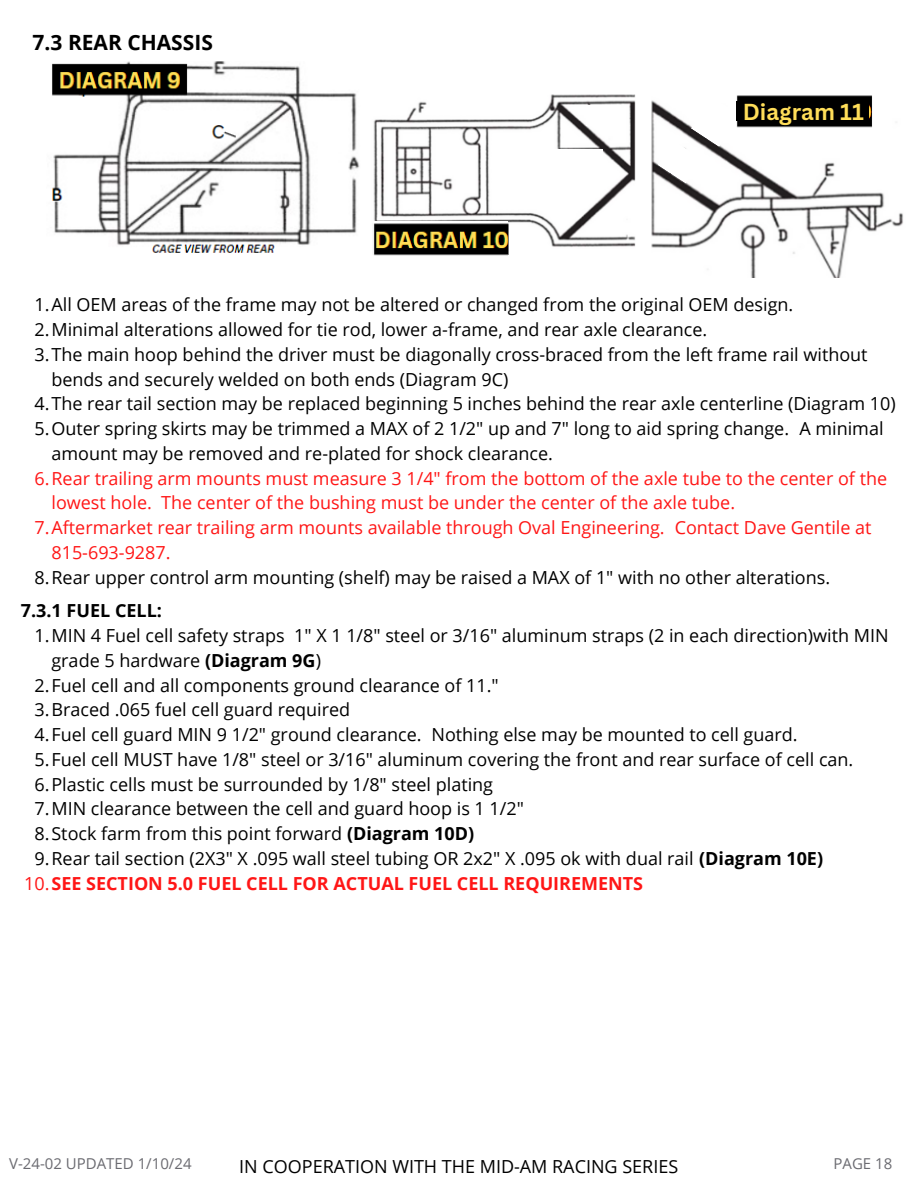
<style>
.page{position:relative;width:918px;height:1188px;background:#fff}
.page>*{position:absolute;margin:0;border:0;box-sizing:border-box;transform-origin:0 0}
.t1{font:700 22.5px "Canva Sans";color:#ffde59}
.t2{font:700 21px "Open Sans";color:#000}
.t3{font:18px/24.8px "Open Sans";color:#000}
.t4{font:18px/24.8px "Open Sans";color:#ff1616}
.t5{font:700 18px "Open Sans";color:#ff1616}
.t6{font:700 18px "Open Sans";color:#000}
.t7{font:15px "Open Sans";color:#6b6b71}
.s1{font-weight:700}
.s2{font-weight:400}
</style>
<div class="page">
<img style="left:52px;top:62px;width:851px;height:216px">
<img style="left:374px;top:222px;width:134px;height:34px">
<div style="left:737px;top:101px;width:132px;height:20px;background:#000"></div>
<div style="left:516px;top:150px;width:87px;height:41px;background:#fff"></div>
<div style="left:587px;top:105px;width:34px;height:20px;background:#fff"></div>
<svg style="left:658px;top:96px;width:82px;height:88px"></svg>
<p class="t2" style="left:33px;top:27px;width:182px">7.3 REAR CHASSIS</p>
<p class="t1" style="left:743px;top:96px;width:123px">Diagram 11</p>
<p class="t3" style="left:35px;top:292px;width:760px">1.All OEM areas of the frame may not be altered or changed from the original OEM design.</p>
<p class="t3" style="left:35px;top:317px;width:674px">2.Minimal alterations allowed for tie rod, lower a-frame, and rear axle clearance.</p>
<p class="t3" style="left:51px;top:341px;width:818px;text-indent:-17px">3.The main hoop behind the driver must be diagonally cross-braced from the left frame rail without bends and securely welded on both ends (Diagram 9C)</p>
<p class="t3" style="left:35px;top:391px;width:863px">4.The rear tail section may be replaced beginning 5 inches behind the rear axle centerline (Diagram 10)</p>
<p class="t3" style="left:51px;top:416px;width:834px;text-indent:-17px">5.Outer spring skirts may be trimmed a MAX of 2 1/2" up and 7" long to aid spring change. A minimal amount may be removed and re-plated for shock clearance.</p>
<p class="t4" style="left:51px;top:465px;width:837px;text-indent:-17px">6.Rear trailing arm mounts must measure 3 1/4" from the bottom of the axle tube to the center of the lowest hole. The center of the bushing must be under the center of the axle tube.</p>
<p class="t4" style="left:51px;top:515px;width:822px;text-indent:-17px">7.Aftermarket rear trailing arm mounts available through Oval Engineering. Contact Dave Gentile at<br>815-693-9287.</p>
<p class="t3" style="left:35px;top:564px;width:797px">8.Rear upper control arm mounting (shelf) may be raised a MAX of 1" with no other alterations.</p>
<p class="t6" style="left:21px;top:598px;width:143px">7.3.1 FUEL CELL:</p>
<p class="t3" style="left:51px;top:623px;width:839px;text-indent:-17px">1.MIN 4 Fuel cell safety straps 1" X 1 1/8" steel or 3/16" aluminum straps (2 in each direction)with MIN grade 5 hardware <span class="s1">(Diagram 9G</span>)</p>
<p class="t3" style="left:35px;top:672px;width:466px">2.Fuel cell and all components ground clearance of 11."</p>
<p class="t3" style="left:35px;top:697px;width:317px">3.Braced .065 fuel cell guard required</p>
<p class="t3" style="left:35px;top:722px;width:765px">4.Fuel cell guard MIN 9 1/2" ground clearance. Nothing else may be mounted to cell guard.</p>
<p class="t3" style="left:35px;top:746px;width:820px">5.Fuel cell MUST have 1/8" steel or 3/16" aluminum covering the front and rear surface of cell can.</p>
<p class="t3" style="left:35px;top:771px;width:460px">6.Plastic cells must be surrounded by 1/8" steel plating</p>
<p class="t3" style="left:35px;top:796px;width:491px">7.MIN clearance between the cell and guard hoop is 1 1/2"</p>
<p class="t3" style="left:35px;top:821px;width:441px">8.Stock farm from this point forward <span class="s1">(Diagram 10D)</span></p>
<p class="t3" style="left:35px;top:845px;width:790px">9.Rear tail section (2X3" X .095 wall steel tubing OR 2x2" X .095 ok with dual rail <span class="s1">(Diagram 10E)</span></p>
<p class="t5" style="left:24px;top:870px;width:620px"><span class="s2">10.</span>SEE SECTION 5.0 FUEL CELL FOR ACTUAL FUEL CELL REQUIREMENTS</p>
<p class="t7" style="left:9px;top:1153px;width:184px">V-24-02 UPDATED 1/10/24</p>
<p class="t3" style="left:239px;top:1153px;width:440px">IN COOPERATION WITH THE MID-AM RACING SERIES</p>
<p class="t7" style="left:834px;top:1153px;width:60px">PAGE 18</p>
</div>
